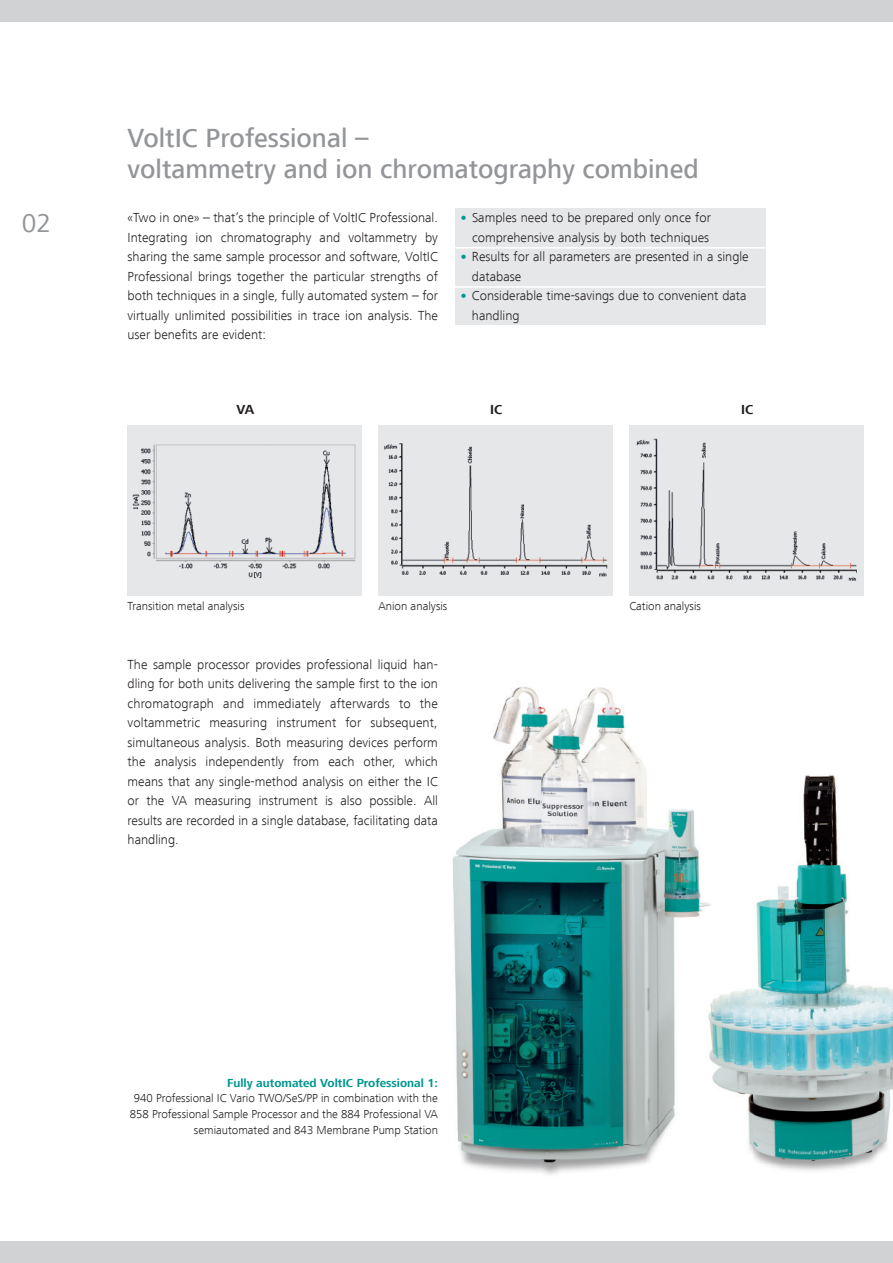
<style>
.page{position:relative;width:893px;height:1263px;background:#fff}
.page>*{position:absolute;margin:0;border:0;box-sizing:border-box;transform-origin:0 0}
.t1{font:500 27px/30.8px "Frutiger Next LT";color:#939598}
.t2{font:27px "Frutiger Next LT";color:#939598}
.t3{font:300 13.5px/19.5px "Frutiger Next LT";color:#231f20;text-align:justify}
.t4{font:700 13.5px "Frutiger Next LT";color:#231f20}
.t5{font:300 12px/15.8px "Frutiger Next LT";color:#231f20;text-align:right}
.t6{font:700 12px "Frutiger Next LT";color:#00968f}
.s1{font-weight:800;color:#00968f}
</style>
<div class="page">
<img style="left:452px;top:686px;width:441px;height:489px">
<div style="left:0;top:1242px;width:893px;height:21px;background:#d1d2d4"></div>
<div style="left:455px;top:208px;width:310px;height:116px;background:#e6e7e9"></div>
<div style="left:0;top:0;width:893px;height:21px;background:#d1d2d4"></div>
<div style="left:378px;top:425px;width:234px;height:170px;background:#e6e7e9"></div>
<img style="left:128px;top:425px;width:233px;height:170px">
<img style="left:629px;top:425px;width:234px;height:170px">
<hr style="left:455px;top:247px;width:310px;height:2px;background:#fff">
<hr style="left:455px;top:286px;width:310px;height:2px;background:#fff">
<h1 class="t2" style="left:22px;top:208px;width:31px">02</h1>
<h1 class="t1" style="left:128px;top:123px;width:573px">VoltIC Professional –<br>voltammetry and ion chromatography combined</h1>
<p class="t3" style="left:128px;top:208px;width:312px">«Two in one» – that’s the principle of VoltIC Professional.<br>Integrating ion chromatography and voltammetry by sharing the same sample processor and software, VoltIC Professional brings together the particular strengths of both techniques in a single, fully automated system – for virtually unlimited possibilities in trace ion analysis. The user benefits are evident:</p>
<p class="t3" style="left:460px;top:208px;width:253px;text-align:right"><span class="s1">•</span> Samples need to be prepared only once for comprehensive analysis by both techniques</p>
<p class="t3" style="left:472px;top:247px;width:278px;text-indent:-12px"><span class="s1">•</span> Results for all parameters are presented in a single database</p>
<p class="t3" style="left:472px;top:286px;width:276px;text-indent:-12px"><span class="s1">•</span> Considerable time-savings due to convenient data handling</p>
<p class="t4" style="left:237px;top:402px;width:19px">VA</p>
<p class="t4" style="left:490px;top:402px;width:14px">IC</p>
<p class="t4" style="left:741px;top:402px;width:14px">IC</p>
<p class="t5" style="left:128px;top:598px;width:118px">Transition metal analysis</p>
<p class="t5" style="left:378px;top:598px;width:70px">Anion analysis</p>
<p class="t5" style="left:629px;top:598px;width:73px">Cation analysis</p>
<p class="t3" style="left:128px;top:655px;width:312px">The sample processor provides professional liquid han&shy;dling for both units delivering the sample first to the ion chromatograph and immediately afterwards to the voltammetric measuring instrument for subsequent, simultaneous analysis. Both measuring devices perform the analysis independently from each other, which means that any single-method analysis on either the IC or the VA measuring instrument is also possible. All results are recorded in a single database, facilitating data handling.</p>
<p class="t6" style="left:227px;top:1076px;width:212px">Fully automated VoltIC Professional 1:</p>
<p class="t5" style="left:130px;top:1090px;width:310px">940 Professional IC Vario TWO/SeS/PP in combination with the<br>858 Professional Sample Processor and the 884 Professional VA semiautomated and 843 Membrane Pump Station</p>
</div>
